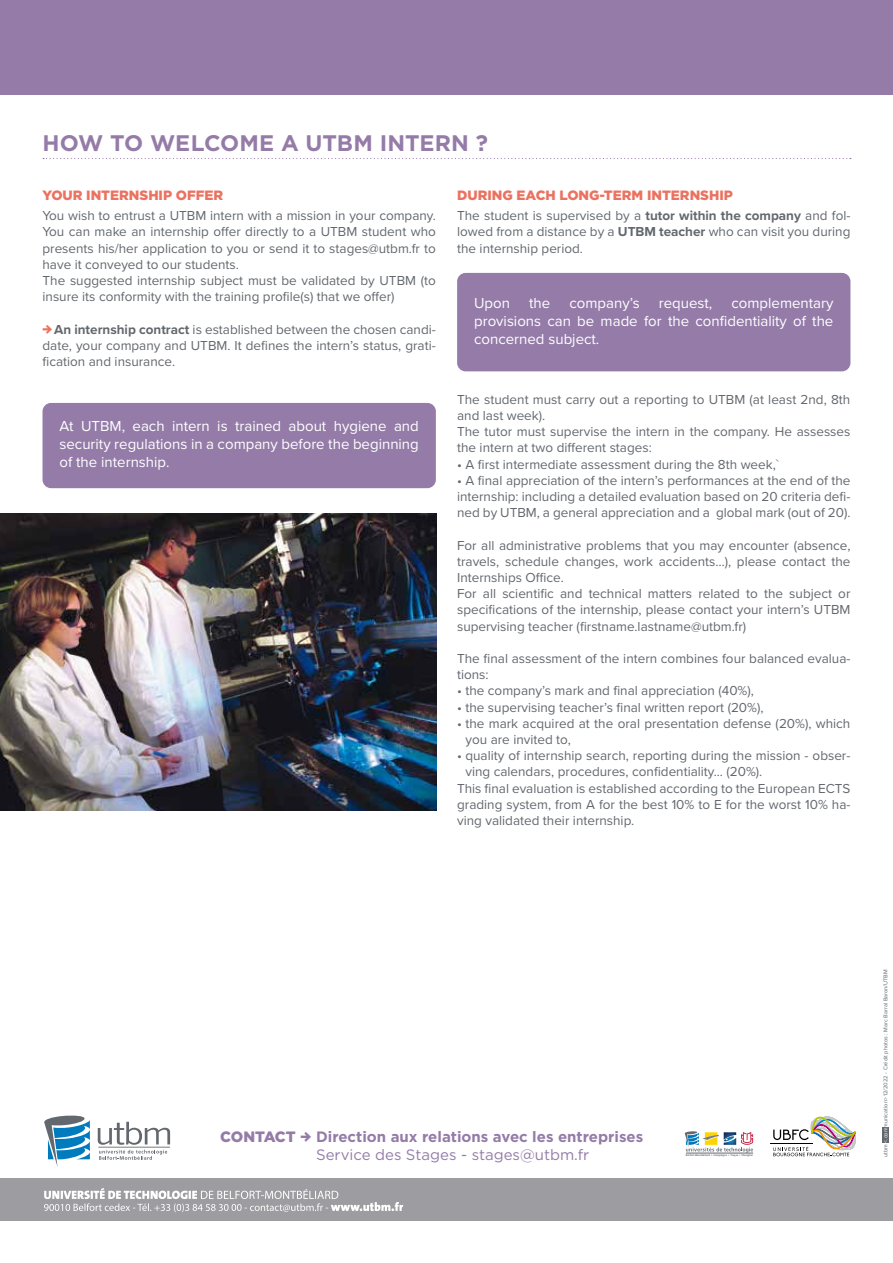
<style>
.page{position:relative;width:893px;height:1263px;background:#fff}
.page>*{position:absolute;margin:0;border:0;box-sizing:border-box;transform-origin:0 0}
.t1{font:700 22.5px "Gotham";color:#947ba8}
.t2{font:15px/18px "Proxima Nova";color:#fff;text-align:justify}
.t3{font:700 15px "Gotham";color:#947ba8}
.t4{font:15px "Gotham";color:#947ba8}
.t5{font:900 15px "Gotham";letter-spacing:-.01em;color:#947ba8}
.t6{font:13.5px/16.2px "Proxima Nova";color:#63686e}
.t7{font:900 13.5px "Gotham";color:#ea7261}
.t8{font:5.7px "Proxima Nova";color:#63686e}
.t9{font:700 2.55px "Frutiger";color:#63686e}
.s1{font-weight:700}
.s2{color:#fff}
</style>
<div class="page">
<div style="left:0;top:1178px;width:893px;height:42px;background:#9d9da1"></div>
<svg style="left:98px;top:1122px;width:72px;height:38px"></svg>
<svg style="left:44px;top:1115px;width:46px;height:52px"></svg>
<svg style="left:44px;top:1188px;width:359px;height:24px"></svg>
<hr style="left:686px;top:1153px;width:67px;height:1px;background:#63686e">
<svg style="left:685px;top:1131px;width:69px;height:21px"></svg>
<hr style="left:770px;top:1143px;width:42px;height:1px;background:#000">
<svg style="left:773px;top:1117px;width:83px;height:39px"></svg>
<div style="left:0;top:0;width:893px;height:94px;background:#947ba8"></div>
<svg style="left:43px;top:158px;width:808px;height:1px"></svg>
<div style="left:43px;top:403px;width:393px;height:85px;background:#947ba8;border-radius:9px"></div>
<div style="left:457px;top:273px;width:393px;height:98px;background:#947ba8;border-radius:9px"></div>
<img style="left:0;top:513px;width:436px;height:297px">
<div style="left:883px;top:1127px;width:6px;height:16px;background:#63686e"></div>
<h1 class="t1" style="left:43px;top:128px;width:447px">HOW TO WELCOME A UTBM INTERN ?</h1>
<p class="t7" style="left:43px;top:186px;width:182px">YOUR INTERNSHIP OFFER</p>
<p class="t6" style="left:43px;top:207px;width:395px">You wish to entrust a UTBM intern with a mission in your company.<br>You can make an internship offer directly to a UTBM student who presents his/her application to you or send it to stages@utbm.fr to have it conveyed to our students.<br>The suggested internship subject must be validated by UTBM (to insure its conformity with the training profile(s) that we offer)</p>
<p class="t6" style="left:43px;top:320px;width:395px;text-align:justify;text-indent:12px"><span class="s1">An internship contract</span> is established between the chosen candi&shy;date, your company and UTBM. It defines the intern’s status, grati&shy;fication and insurance.</p>
<p class="t2" style="left:60px;top:416px;width:361px">At UTBM, each intern is trained about hygiene and security regulations in a company before the beginning of the internship.</p>
<p class="t7" style="left:457px;top:186px;width:277px">DURING EACH LONG-TERM INTERNSHIP</p>
<p class="t6" style="left:457px;top:207px;width:395px;text-align:justify">The student is supervised by a <span class="s1">tutor within the company</span> and fol&shy;lowed from a distance by a <span class="s1">UTBM teacher</span> who can visit you during the internship period.</p>
<p class="t2" style="left:474px;top:293px;width:37px">Upon</p>
<p class="t2" style="left:529px;top:293px;width:23px">the</p>
<p class="t2" style="left:569px;top:293px;width:72px">company’s</p>
<p class="t2" style="left:659px;top:293px;width:55px">request,</p>
<p class="t2" style="left:474px;top:293px;width:361px;text-indent:257px">complementary provisions can be made for the confidentiality of the concerned subject.</p>
<p class="t6" style="left:457px;top:391px;width:395px">The student must carry out a reporting to UTBM (at least 2nd, 8th and last week).<br>The tutor must supervise the intern in the company. He assesses the intern at two different stages:</p>
<p class="t6" style="left:457px;top:455px;width:323px">• A first intermediate assessment during the 8th week,`</p>
<p class="t6" style="left:457px;top:472px;width:395px;text-align:justify">• A final appreciation of the intern’s performances at the end of the internship: including a detailed evaluation based on 20 criteria defi&shy;ned by UTBM, a general appreciation and a global mark (out of 20).</p>
<p class="t6" style="left:457px;top:536px;width:395px">For all administrative problems that you may encounter (absence, travels, schedule changes, work accidents…), please contact the Internships Office.<br>For all scientific and technical matters related to the subject or specifications of the internship, please contact your intern’s UTBM supervising teacher (firstname.lastname@utbm.fr)</p>
<p class="t6" style="left:457px;top:650px;width:395px">The final assessment of the intern combines four balanced evalua&shy;tions:</p>
<p class="t6" style="left:457px;top:682px;width:298px">• the company’s mark and final appreciation (40%),</p>
<p class="t6" style="left:457px;top:698px;width:308px">• the supervising teacher’s final written report (20%),</p>
<p class="t6" style="left:465px;top:715px;width:386px;text-indent:-8px">• the mark acquired at the oral presentation defense (20%), which you are invited to,</p>
<p class="t6" style="left:457px;top:747px;width:395px">• quality of internship search, reporting during the mission - obser-</p>
<p class="t6" style="left:465px;top:763px;width:298px">ving calendars, procedures, confidentiality... (20%).</p>
<p class="t6" style="left:457px;top:779px;width:395px">This final evaluation is established according to the European ECTS</p>
<p class="t6" style="left:457px;top:796px;width:395px">grading system, from A for the best 10% to E for the worst 10% ha-</p>
<p class="t6" style="left:457px;top:812px;width:179px">ving validated their internship.</p>
<p class="t5" style="left:220px;top:1126px;width:77px">CONTACT</p>
<p class="t3" style="left:316px;top:1126px;width:329px">Direction aux relations avec les entreprises</p>
<p class="t4" style="left:316px;top:1145px;width:275px">Service des Stages - stages@utbm.fr</p>
<p class="t9" style="left:686px;top:1154px;width:68px">Belfort-Montbéliard • Compiègne • Troyes • Shanghai</p>
<p class="t8" style="left:881px;top:1157px;width:189px;rotate:-90deg">utbm <span class="s2">&lt;.com</span>munication&gt; 12/2022 - Crédit photos : Marc Barral Baron/UTBM</p>
</div>
